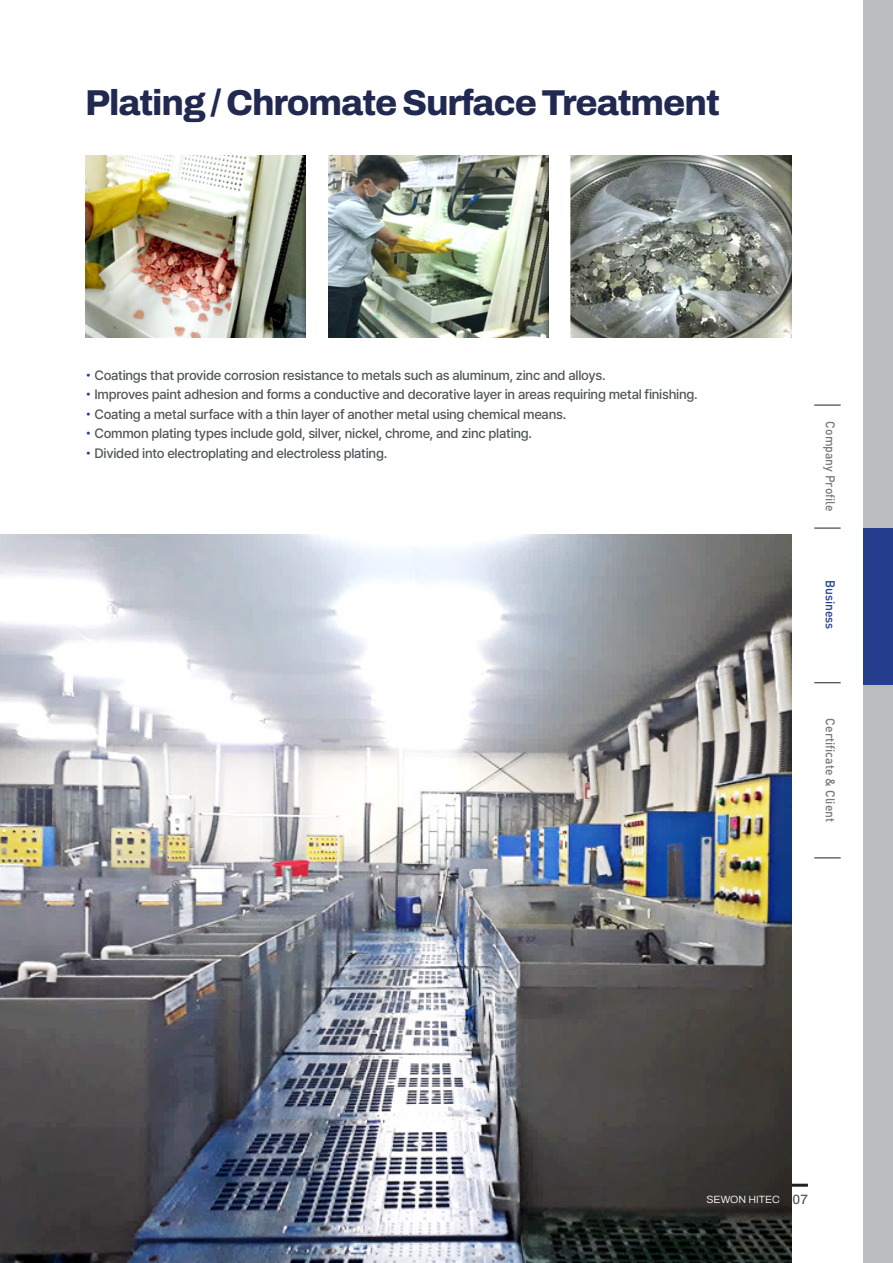
<style>
.page{position:relative;width:893px;height:1263px;background:#fff}
.page>*{position:absolute;margin:0;border:0;box-sizing:border-box;transform-origin:0 0}
.t1{font:800 36px "Archivo";letter-spacing:-.03em;color:#222951}
.t2{font:500 13.5px "Pretendard";letter-spacing:-.02em;color:#515659}
.t3{font:500 13.5px "Archivo";color:#57585a}
.t4{font:500 12.75px "DIN Pro";color:#76787b;scale:.95 1}
.t5{font:500 12.75px "DIN Pro";color:#253f8e;scale:.95 1}
.t6{font:300 10.5px "Archivo";color:#fff}
.s1{color:#253f8e}
</style>
<div class="page">
<img style="left:85px;top:155px;width:221px;height:183px">
<img style="left:328px;top:155px;width:221px;height:183px">
<img style="left:571px;top:155px;width:220px;height:183px">
<img style="left:0;top:535px;width:792px;height:728px">
<hr style="left:792px;top:1184px;width:16px;height:3px;background:#231f20">
<div style="left:863px;top:0;width:30px;height:1263px;background:#bcbdc0"></div>
<svg style="left:814px;top:682px;width:27px;height:1px"></svg>
<svg style="left:814px;top:528px;width:27px;height:1px"></svg>
<svg style="left:814px;top:405px;width:27px;height:1px"></svg>
<svg style="left:814px;top:858px;width:27px;height:1px"></svg>
<div style="left:863px;top:528px;width:30px;height:156px;background:#253f8e"></div>
<p class="t1" style="left:85px;top:76px;width:636px">Plating / Chromate Surface Treatment</p>
<p class="t2" style="left:85px;top:365px;width:522px"><span class="s1">•</span> Coatings that provide corrosion resistance to metals such as aluminum, zinc and alloys.</p>
<p class="t2" style="left:85px;top:385px;width:614px"><span class="s1">•</span> Improves paint adhesion and forms a conductive and decorative layer in areas requiring metal finishing.</p>
<p class="t2" style="left:85px;top:404px;width:483px"><span class="s1">•</span> Coating a metal surface with a thin layer of another metal using chemical means.</p>
<p class="t2" style="left:85px;top:424px;width:449px"><span class="s1">•</span> Common plating types include gold, silver, nickel, chrome, and zinc plating.</p>
<p class="t2" style="left:85px;top:443px;width:304px"><span class="s1">•</span> Divided into electroplating and electroless plating.</p>
<p class="t4" style="left:839px;top:421px;width:96px;rotate:90deg">Company Profile</p>
<p class="t5" style="left:839px;top:580px;width:54px;rotate:90deg">Business</p>
<p class="t4" style="left:839px;top:718px;width:111px;rotate:90deg">Certificate &amp; Client</p>
<p class="t6" style="left:706px;top:1191px;width:75px">SEWON HITEC</p>
<p class="t3" style="left:793px;top:1189px;width:17px">07</p>
</div>
